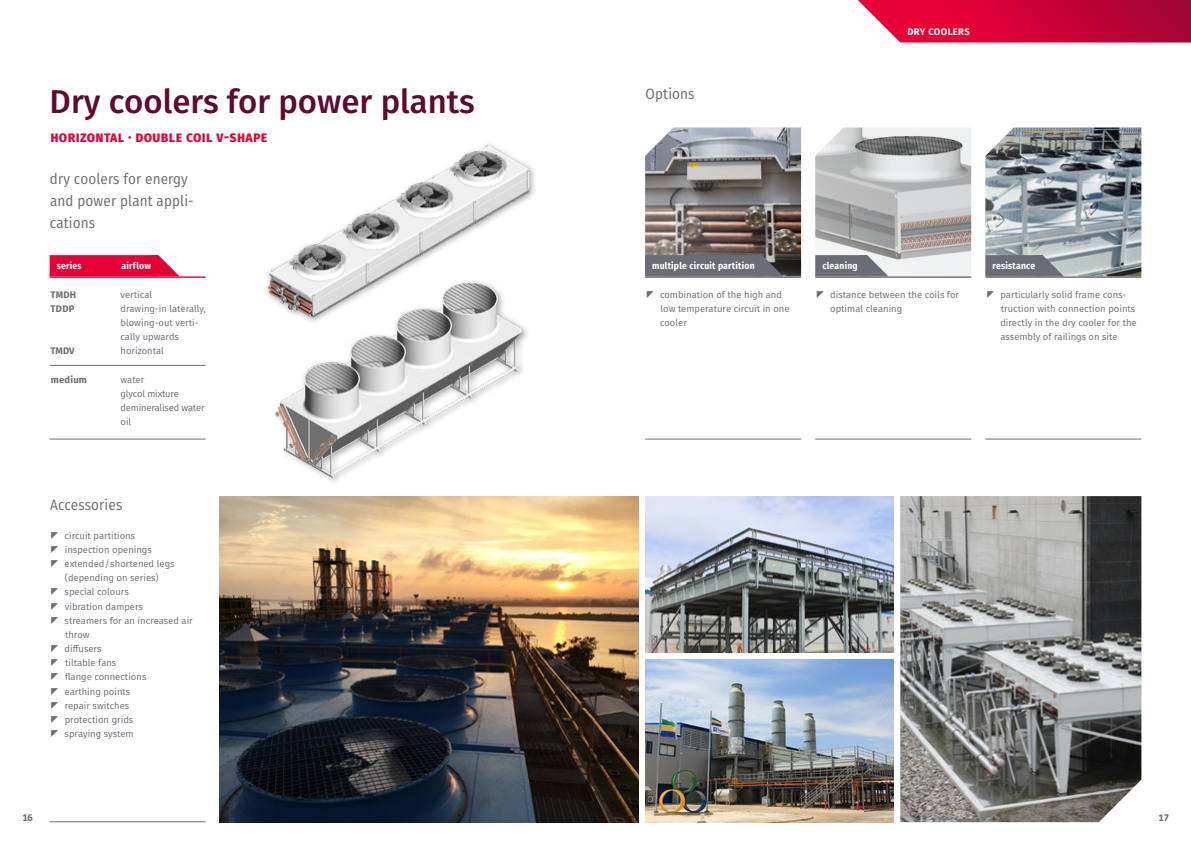
<style>
.page{position:relative;width:1191px;height:842px;background:#fff}
.page>*{position:absolute;margin:0;border:0;box-sizing:border-box;transform-origin:0 0}
.t1{font:500 33px "Fira Sans";color:#5d0b2e}
.t2{font:15px/22px "Fira Sans Condensed";letter-spacing:.01em;color:#6b6c75}
.t3{font:700 15px "Fira Sans Condensed";letter-spacing:.025em;color:#e60036}
.t4{font:9.5px/14.2px "Fira Sans";color:#6b6c75}
.t5{font:700 9.5px "Fira Sans Condensed";letter-spacing:.025em;color:#fff}
.t6{font:9.5px/14.2px "Fira Sans";letter-spacing:-.02em;color:#6b6c75}
.t7{font:700 9.5px "Fira Sans";letter-spacing:.025em;color:#6b6c75}
.t8{font:700 9.5px "Fira Sans";letter-spacing:.035em;color:#fff}
</style>
<div class="page">
<hr style="left:50px;top:821px;width:156px;height:1px;background:#6b6c75">
<hr style="left:645px;top:276px;width:156px;height:2px;background:#6b6c75">
<hr style="left:645px;top:439px;width:156px;height:1px;background:#6b6c75">
<img style="left:645px;top:128px;width:156px;height:148px">
<hr style="left:815px;top:276px;width:156px;height:2px;background:#6b6c75">
<hr style="left:815px;top:439px;width:156px;height:1px;background:#6b6c75">
<svg style="left:815px;top:128px;width:156px;height:148px"></svg>
<img style="left:220px;top:496px;width:418px;height:326px">
<img style="left:645px;top:660px;width:248px;height:163px">
<img style="left:645px;top:496px;width:248px;height:156px">
<img style="left:900px;top:496px;width:241px;height:326px">
<hr style="left:985px;top:276px;width:156px;height:2px;background:#6b6c75">
<hr style="left:985px;top:439px;width:156px;height:1px;background:#6b6c75">
<svg style="left:985px;top:128px;width:156px;height:148px;background:#8e979c"></svg>
<div style="left:50px;top:255px;width:108px;height:21px;background:#e60036"></div>
<hr style="left:50px;top:276px;width:156px;height:2px;background:#e60036">
<hr style="left:50px;top:365px;width:156px;height:1px;background:#6b6c75">
<hr style="left:50px;top:439px;width:156px;height:1px;background:#6b6c75">
<svg style="left:151px;top:255px;width:28px;height:21px"></svg>
<img style="left:268px;top:144px;width:267px;height:132px">
<img style="left:266px;top:276px;width:262px;height:206px">
<svg style="left:858px;top:0;width:333px;height:43px;background:#d01445"></svg>
<h1 class="t1" style="left:50px;top:75px;width:427px">Dry coolers for power plants</h1>
<h2 class="t3" style="left:50px;top:124px;width:45px">horizonta</h2>
<h2 class="t3" style="left:118px;top:124px;width:136px">l · double coi l V-shape</h2>
<h2 class="t2" style="left:50px;top:168px;width:145px">dry coolers for energy and power plant appli&shy;cations</h2>
<p class="t5" style="left:57px;top:258px;width:27px">series</p>
<p class="t5" style="left:122px;top:258px;width:31px">airflow</p>
<p class="t7" style="left:51px;top:286px;width:27px">TMDH</p>
<p class="t4" style="left:120px;top:287px;width:33px">vertical</p>
<p class="t7" style="left:51px;top:301px;width:25px">TDDP</p>
<p class="t4" style="left:120px;top:301px;width:87px">drawing-in laterally, blowing-out verti&shy;cally upwards</p>
<p class="t7" style="left:51px;top:343px;width:25px">TMDV</p>
<p class="t4" style="left:120px;top:344px;width:45px">horizontal</p>
<p class="t7" style="left:51px;top:371px;width:38px">medium</p>
<p class="t6" style="left:120px;top:372px;width:86px">water<br>glycol mixture demineralised water oil</p>
<h2 class="t2" style="left:50px;top:494px;width:74px">Accessories</h2>
<p class="t4" style="left:65px;top:528px;width:130px">circuit partitions<br>inspection openings extended/shortened legs (depending on series)<br>special colours<br>vibration dampers<br>streamers for an increased air throw<br>diffusers<br>tiltable fans<br>flange connections<br>earthing points<br>repair switches<br>protection grids<br>spraying system</p>
<h2 class="t2" style="left:645px;top:83px;width:50px">Options</h2>
<p class="t8" style="left:907px;top:24px;width:64px">DRY COOLERS</p>
<p class="t5" style="left:652px;top:258px;width:104px">multiple circuit partition</p>
<p class="t4" style="left:660px;top:287px;width:131px">combination of the high and low temperature circuit in one cooler</p>
<p class="t5" style="left:822px;top:258px;width:37px">cleaning</p>
<p class="t4" style="left:830px;top:287px;width:130px">distance between the coils for optimal cleaning</p>
<p class="t5" style="left:992px;top:258px;width:44px">resistance</p>
<p class="t4" style="left:1000px;top:287px;width:138px">particularly solid frame cons&shy;truction with connection points directly in the dry cooler for the assembly of railings on site</p>
<p class="t7" style="left:22px;top:809px;width:12px">16</p>
<p class="t7" style="left:1158px;top:809px;width:12px">17</p>
</div>
